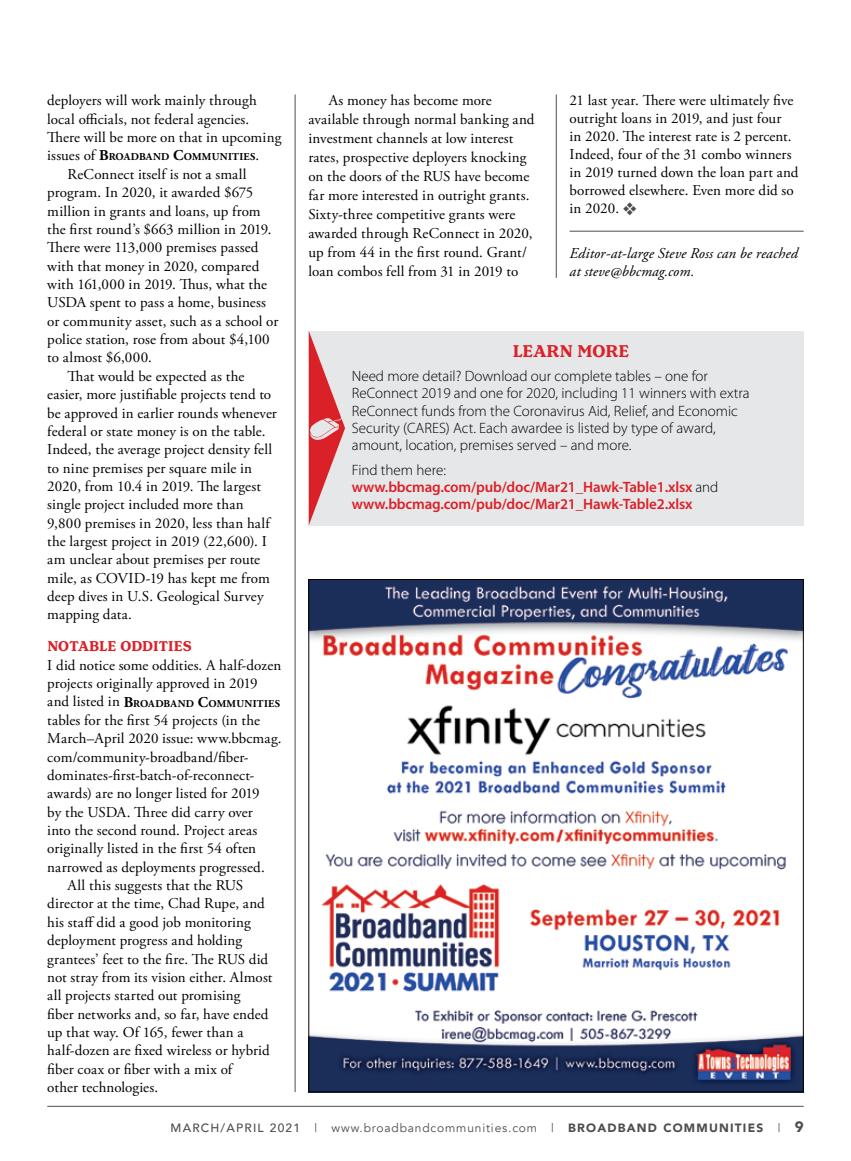
<style>
.page{position:relative;width:851px;height:1161px;background:#fff}
.page>*{position:absolute;margin:0;border:0;box-sizing:border-box;transform-origin:0 0}
.t1{font:700 18px "Henriette";letter-spacing:.015em;color:#da2128}
.t2{font:15px/19px "Adobe Garamond Pro";letter-spacing:.005em;color:#000}
.t3{font:300 15px/17.4px "Myriad Pro";color:#000}
.t4{font:600 15px/17.4px "Myriad Pro";letter-spacing:-.01em;color:#da2128}
.t5{font:italic 15px/18px "Adobe Garamond Pro";letter-spacing:.005em;color:#000}
.t6{font:700 15px "Henriette";letter-spacing:.005em;color:#da2128}
.t7{font:12px "Avenir";letter-spacing:.07em;color:#4d4d4f}
.t8{font:700 10.5px "Adobe Garamond Pro";letter-spacing:.03em;color:#000}
.s1{font-weight:400;font-size:15px}
.s2{font-size:15px}
.s3{color:#4d4d4f}
.s4{font-weight:300;color:#000}
.s5{font-weight:500}
.s6{font-weight:900}
.s7{font-weight:900;font-size:15px}
</style>
<div class="page">
<hr style="left:295px;top:94px;width:1px;height:998px;background:#4d4d4f">
<hr style="left:47px;top:1106px;width:756px;height:1px;background:#4d4d4f">
<hr style="left:556px;top:94px;width:1px;height:184px;background:#4d4d4f">
<hr style="left:569px;top:231px;width:234px;height:1px;background:#4d4d4f">
<div style="left:308px;top:331px;width:495px;height:194px;background:#e6e7e8"></div>
<svg style="left:309px;top:331px;width:36px;height:194px"></svg>
<img style="left:310px;top:581px;width:491px;height:509px">
<p class="t2" style="left:47px;top:92px;width:235px;line-height:18.3px">deployers will work mainly through local officials, not federal agencies.<br>There will be more on that in upcoming</p>
<p class="t8" style="left:47px;top:151px;width:213px"><span class="s1">issues of</span> <span class="s2">B</span>ROADBAND <span class="s2">C</span>OMMUNITIES<span class="s1">.</span></p>
<p class="t2" style="left:68px;top:165px;width:180px">ReConnect itself is not a small</p>
<p class="t2" style="left:47px;top:183px;width:207px">program. In 2020, it awarded $675</p>
<p class="t2" style="left:47px;top:202px;width:215px">million in grants and loans, up from</p>
<p class="t2" style="left:47px;top:220px;width:226px">the first round’s $663 million in 2019.</p>
<p class="t2" style="left:47px;top:239px;width:213px">There were 113,000 premises passed</p>
<p class="t2" style="left:47px;top:257px;width:213px">with that money in 2020, compared</p>
<p class="t2" style="left:47px;top:275px;width:221px">with 161,000 in 2019. Thus, what the</p>
<p class="t2" style="left:47px;top:294px;width:220px">USDA spent to pass a home, business</p>
<p class="t2" style="left:47px;top:312px;width:232px">or community asset, such as a school or</p>
<p class="t2" style="left:47px;top:330px;width:224px">police station, rose from about $4,100</p>
<p class="t2" style="left:47px;top:349px;width:106px">to almost $6,000.</p>
<p class="t2" style="left:68px;top:367px;width:178px">That would be expected as the</p>
<p class="t2" style="left:47px;top:385px;width:225px">easier, more justifiable projects tend to</p>
<p class="t2" style="left:47px;top:404px;width:231px">be approved in earlier rounds whenever</p>
<p class="t2" style="left:47px;top:422px;width:220px">federal or state money is on the table.</p>
<p class="t2" style="left:47px;top:440px;width:226px">Indeed, the average project density fell</p>
<p class="t2" style="left:47px;top:459px;width:206px">to nine premises per square mile in</p>
<p class="t2" style="left:47px;top:477px;width:215px">2020, from 10.4 in 2019. The largest</p>
<p class="t2" style="left:47px;top:496px;width:198px">single project included more than</p>
<p class="t2" style="left:47px;top:514px;width:224px">9,800 premises in 2020, less than half</p>
<p class="t2" style="left:47px;top:532px;width:221px">the largest project in 2019 (22,600). I</p>
<p class="t2" style="left:47px;top:551px;width:214px">am unclear about premises per route</p>
<p class="t2" style="left:47px;top:569px;width:224px">mile, as COVID-19 has kept me from</p>
<p class="t2" style="left:47px;top:587px;width:218px">deep dives in U.S. Geological Survey</p>
<p class="t2" style="left:47px;top:606px;width:86px">mapping data.</p>
<p class="t6" style="left:47px;top:638px;width:146px">NOTABLE ODDITIES</p>
<p class="t2" style="left:47px;top:656px;width:235px;line-height:18.3px">I did notice some oddities. A half-dozen projects originally approved in 2019</p>
<p class="t8" style="left:47px;top:697px;width:234px"><span class="s1">and listed in</span> <span class="s2">B</span>ROADBAND <span class="s2">C</span>OMMUNITIES</p>
<p class="t2" style="left:47px;top:711px;width:214px">tables for the first 54 projects (in the</p>
<p class="t2" style="left:47px;top:729px;width:236px">March–April 2020 issue: www.bbcmag.</p>
<p class="t2" style="left:47px;top:748px;width:203px">com/community-broadband/fiber-</p>
<p class="t2" style="left:47px;top:766px;width:208px">dominates-first-batch-of-reconnect-</p>
<p class="t2" style="left:47px;top:785px;width:214px">awards) are no longer listed for 2019</p>
<p class="t2" style="left:47px;top:803px;width:207px">by the USDA. Three did carry over</p>
<p class="t2" style="left:47px;top:821px;width:211px">into the second round. Project areas</p>
<p class="t2" style="left:47px;top:840px;width:210px">originally listed in the first 54 often</p>
<p class="t2" style="left:47px;top:858px;width:219px">narrowed as deployments progressed.</p>
<p class="t2" style="left:68px;top:876px;width:177px">All this suggests that the RUS</p>
<p class="t2" style="left:47px;top:895px;width:219px">director at the time, Chad Rupe, and</p>
<p class="t2" style="left:47px;top:913px;width:205px">his staff did a good job monitoring</p>
<p class="t2" style="left:47px;top:931px;width:196px">deployment progress and holding</p>
<p class="t2" style="left:47px;top:950px;width:222px">grantees’ feet to the fire. The RUS did</p>
<p class="t2" style="left:47px;top:968px;width:227px">not stray from its vision either. Almost</p>
<p class="t2" style="left:47px;top:987px;width:195px">all projects started out promising</p>
<p class="t2" style="left:47px;top:1005px;width:223px">fiber networks and, so far, have ended</p>
<p class="t2" style="left:47px;top:1023px;width:198px">up that way. Of 165, fewer than a</p>
<p class="t2" style="left:47px;top:1042px;width:224px">half-dozen are fixed wireless or hybrid</p>
<p class="t2" style="left:47px;top:1060px;width:186px">fiber coax or fiber with a mix of</p>
<p class="t2" style="left:47px;top:1078px;width:112px">other technologies.</p>
<p class="t2" style="left:308px;top:92px;width:227px;text-indent:20px">As money has become more available through normal banking and investment channels at low interest rates, prospective deployers knocking on the doors of the RUS have become far more interested in outright grants.<br>Sixty-three competitive grants were awarded through ReConnect in 2020, up from 44 in the first round. Grant/ loan combos fell from 31 in 2019 to</p>
<p class="t2" style="left:569px;top:92px;width:230px;line-height:18px">21 last year. There were ultimately five outright loans in 2019, and just four<br>in 2020. The interest rate is 2 percent.<br>Indeed, four of the 31 combo winners in 2019 turned down the loan part and borrowed elsewhere. Even more did so in 2020. <span class="s3">❖</span></p>
<p class="t5" style="left:569px;top:245px;width:230px">Editor-at-large Steve Ross can be reached at steve@bbcmag.com.</p>
<p class="t1" style="left:512px;top:340px;width:118px">LEARN MORE</p>
<p class="t3" style="left:352px;top:367px;width:399px">Need more detail? Download our complete tables – one for ReConnect 2019 and one for 2020, including 11 winners with extra ReConnect funds from the Coronavirus Aid, Relief, and Economic Security (CARES) Act. Each awardee is listed by type of award, amount, location, premises served – and more.</p>
<p class="t4" style="left:352px;top:460px;width:368px"><span class="s4">Find them here: </span>www.bbcmag.com/pub/doc/Mar21_Hawk-Table1.xlsx <span class="s4">and </span>www.bbcmag.com/pub/doc/Mar21_Hawk-Table2.xlsx</p>
<p class="t7" style="left:171px;top:1121px;width:634px"><span class="s5">MARCH/APRIL 2021</span> | www.broadbandcommunities.com | <span class="s6">BROADBAND COMMUNITIES</span> | <span class="s7">9</span></p>
</div>
